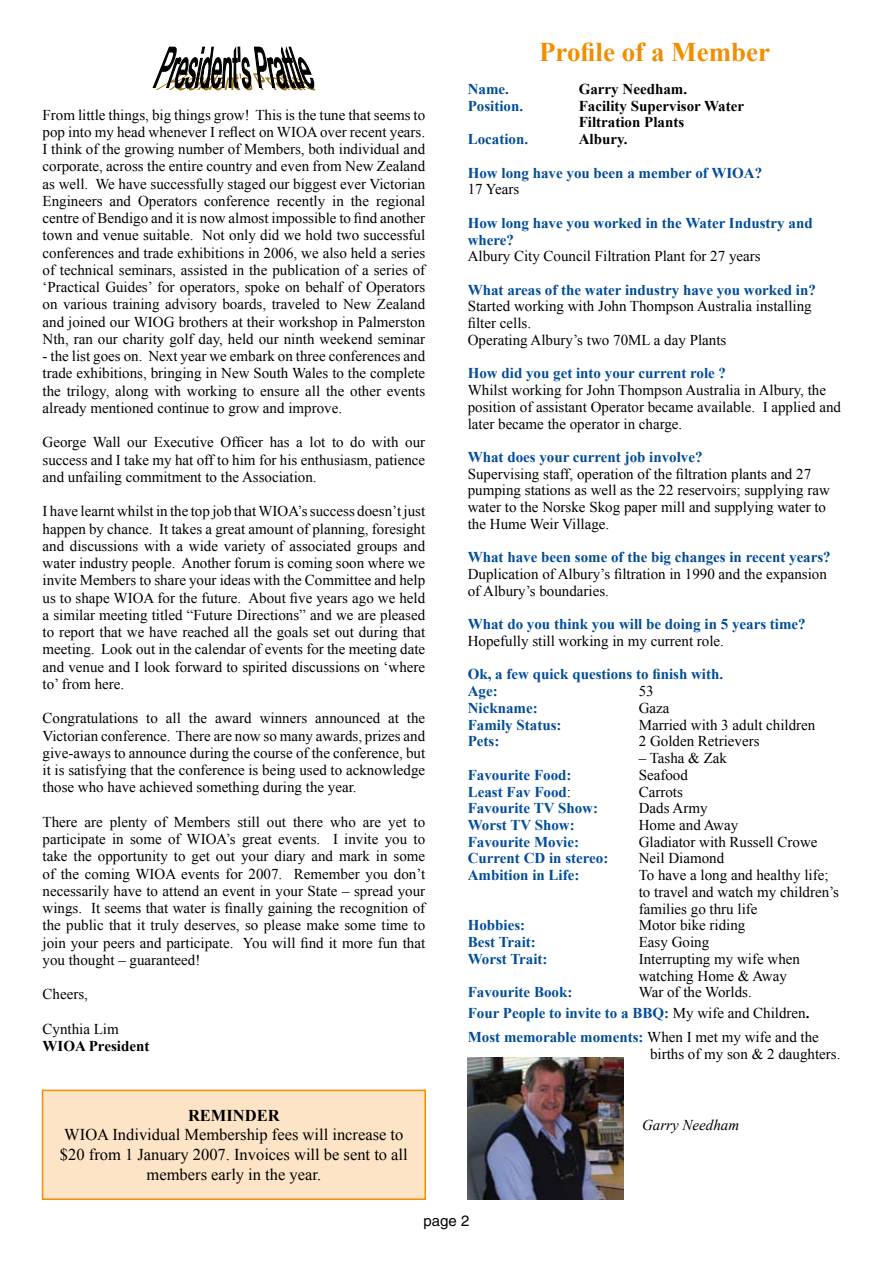
<style>
.page{position:relative;width:893px;height:1263px;background:#fff}
.page>*{position:absolute;margin:0;border:0;box-sizing:border-box;transform-origin:0 0}
.t1{font:700 27px "Times New Roman";color:#f18e00}
.t2{font:16.5px/19.8px "Times New Roman";color:#000;text-align:center}
.t3{font:700 16.5px "Times New Roman";color:#000}
.t4{font:15px/17.2px "Times New Roman";color:#000}
.t5{font:700 15px/16.6px "Times New Roman";color:#004c99}
.t6{font:700 15px/16.8px "Times New Roman";color:#000}
.t7{font:italic 15px "Times New Roman";color:#000}
.t8{font:15px "Helvetica";color:#000}
.s1{font-weight:400;color:#000}
.s2{font-weight:700;color:#004c99}
.s3{font-weight:700}
</style>
<div class="page">
<svg style="left:153px;top:47px;width:162px;height:43px"></svg>
<img style="left:468px;top:1057px;width:156px;height:142px">
<div style="left:43px;top:1090px;width:382px;height:109px;background:#fde4c6"></div>
<div style="left:42px;top:1090px;width:384px;height:110px;border:2px solid #f18e00"></div>
<p class="t4" style="left:43px;top:106px;width:384px;text-align:justify">From little things, big things grow! This is the tune that seems to pop into my head whenever I reflect on WIOA over recent years.<br>I think of the growing number of Members, both individual and corporate, across the entire country and even from New Zealand as well. We have successfully staged our biggest ever Victorian Engineers and Operators conference recently in the regional centre of Bendigo and it is now almost impossible to find another town and venue suitable. Not only did we hold two successful conferences and trade exhibitions in 2006, we also held a series of technical seminars, assisted in the publication of a series of ‘Practical Guides’ for operators, spoke on behalf of Operators on various training advisory boards, traveled to New Zealand and joined our WIOG brothers at their workshop in Palmerston Nth, ran our charity golf day, held our ninth weekend seminar</p>
<p class="t4" style="left:43px;top:347px;width:384px;text-align:justify">- the list goes on. Next year we embark on three conferences and trade exhibitions, bringing in New South Wales to the complete the trilogy, along with working to ensure all the other events already mentioned continue to grow and improve.</p>
<p class="t4" style="left:43px;top:433px;width:384px;text-align:justify">George Wall our Executive Officer has a lot to do with our success and I take my hat off to him for his enthusiasm, patience and unfailing commitment to the Association.</p>
<p class="t4" style="left:43px;top:502px;width:384px;text-align:justify">I have learnt whilst in the top job that WIOA’s success doesn’t just happen by chance. It takes a great amount of planning, foresight and discussions with a wide variety of associated groups and water industry people. Another forum is coming soon where we invite Members to share your ideas with the Committee and help us to shape WIOA for the future. About five years ago we held a similar meeting titled “Future Directions” and we are pleased to report that we have reached all the goals set out during that meeting. Look out in the calendar of events for the meeting date and venue and I look forward to spirited discussions on ‘where to’ from here.</p>
<p class="t4" style="left:43px;top:709px;width:384px;text-align:justify">Congratulations to all the award winners announced at the Victorian conference. There are now so many awards, prizes and give-aways to announce during the course of the conference, but it is satisfying that the conference is being used to acknowledge those who have achieved something during the year.</p>
<p class="t4" style="left:43px;top:813px;width:384px;text-align:justify">There are plenty of Members still out there who are yet to participate in some of WIOA’s great events. I invite you to take the opportunity to get out your diary and mark in some of the coming WIOA events for 2007. Remember you don’t necessarily have to attend an event in your State – spread your wings. It seems that water is finally gaining the recognition of the public that it truly deserves, so please make some time to join your peers and participate. You will find it more fun that you thought – guaranteed!</p>
<p class="t4" style="left:43px;top:985px;width:47px">Cheers,</p>
<p class="t4" style="left:43px;top:1020px;width:78px">Cynthia Lim</p>
<p class="t6" style="left:43px;top:1037px;width:108px">WIOA President</p>
<p class="t3" style="left:188px;top:1104px;width:93px">REMINDER</p>
<p class="t2" style="left:60px;top:1125px;width:349px">WIOA Individual Membership fees will increase to $20 from 1 January 2007. Invoices will be sent to all members early in the year.</p>
<h1 class="t1" style="left:539px;top:33px;width:233px">Profile of a Member</h1>
<p class="t5" style="left:468px;top:80px;width:43px">Name.</p>
<p class="t6" style="left:579px;top:80px;width:110px">Garry Needham.</p>
<p class="t5" style="left:468px;top:97px;width:57px">Position.</p>
<p class="t6" style="left:579px;top:97px;width:167px">Facility Supervisor Water<br>Filtration Plants</p>
<p class="t5" style="left:468px;top:130px;width:62px">Location.</p>
<p class="t6" style="left:579px;top:130px;width:50px">Albury.</p>
<p class="t5" style="left:468px;top:164px;width:296px">How long have you been a member of WIOA?</p>
<p class="t4" style="left:468px;top:181px;width:53px">17 Years</p>
<p class="t5" style="left:468px;top:214px;width:346px">How long have you worked in the Water Industry and where?</p>
<p class="t4" style="left:468px;top:247px;width:294px">Albury City Council Filtration Plant for 27 years</p>
<p class="t5" style="left:468px;top:281px;width:350px">What areas of the water industry have you worked in?</p>
<p class="t4" style="left:468px;top:298px;width:345px;line-height:16.8px">Started working with John Thompson Australia installing filter cells.<br>Operating Albury’s two 70ML a day Plants</p>
<p class="t5" style="left:468px;top:365px;width:260px">How did you get into your current role ?</p>
<p class="t4" style="left:468px;top:381px;width:375px;line-height:16.8px">Whilst working for John Thompson Australia in Albury, the position of assistant Operator became available. I applied and later became the operator in charge.</p>
<p class="t5" style="left:468px;top:448px;width:236px">What does your current job involve?</p>
<p class="t4" style="left:468px;top:465px;width:364px;line-height:16.8px">Supervising staff, operation of the filtration plants and 27 pumping stations as well as the 22 reservoirs; supplying raw water to the Norske Skog paper mill and supplying water to the Hume Weir Village.</p>
<p class="t5" style="left:468px;top:549px;width:365px">What have been some of the big changes in recent years?</p>
<p class="t4" style="left:468px;top:565px;width:361px;line-height:16.6px">Duplication of Albury’s filtration in 1990 and the expansion of Albury’s boundaries.</p>
<p class="t5" style="left:468px;top:616px;width:339px">What do you think you will be doing in 5 years time?</p>
<p class="t4" style="left:468px;top:632px;width:258px">Hopefully still working in my current role.</p>
<p class="t5" style="left:468px;top:666px;width:257px">Ok, a few quick questions to finish with.<br>Age:</p>
<p class="t4" style="left:639px;top:682px;width:16px">53</p>
<p class="t5" style="left:468px;top:699px;width:71px">Nickname:</p>
<p class="t4" style="left:639px;top:699px;width:32px">Gaza</p>
<p class="t5" style="left:468px;top:716px;width:95px">Family Status:</p>
<p class="t4" style="left:639px;top:716px;width:178px">Married with 3 adult children</p>
<p class="t5" style="left:468px;top:733px;width:33px">Pets:</p>
<p class="t4" style="left:639px;top:732px;width:122px">2 Golden Retrievers</p>
<p class="t4" style="left:639px;top:749px;width:90px">– Tasha &amp; Zak</p>
<p class="t5" style="left:468px;top:766px;width:105px">Favourite Food:</p>
<p class="t4" style="left:639px;top:766px;width:51px">Seafood</p>
<p class="t5" style="left:468px;top:783px;width:105px">Least Fav Food<span class="s1">:</span></p>
<p class="t4" style="left:639px;top:783px;width:46px">Carrots</p>
<p class="t5" style="left:468px;top:799px;width:132px">Favourite TV Show:</p>
<p class="t4" style="left:639px;top:799px;width:70px">Dads Army</p>
<p class="t5" style="left:468px;top:816px;width:108px">Worst TV Show:</p>
<p class="t4" style="left:639px;top:816px;width:101px">Home and Away</p>
<p class="t5" style="left:468px;top:833px;width:113px">Favourite Movie:</p>
<p class="t4" style="left:639px;top:833px;width:180px">Gladiator with Russell Crowe</p>
<p class="t5" style="left:468px;top:850px;width:142px">Current CD in stereo:</p>
<p class="t4" style="left:639px;top:850px;width:87px">Neil Diamond</p>
<p class="t5" style="left:468px;top:866px;width:113px">Ambition in Life:</p>
<p class="t4" style="left:639px;top:866px;width:202px;line-height:16.8px">To have a long and healthy life; to travel and watch my children’s families go thru life</p>
<p class="t5" style="left:468px;top:917px;width:59px">Hobbies:</p>
<p class="t4" style="left:639px;top:916px;width:108px">Motor bike riding</p>
<p class="t5" style="left:468px;top:933px;width:70px">Best Trait:</p>
<p class="t4" style="left:639px;top:933px;width:72px">Easy Going</p>
<p class="t5" style="left:468px;top:950px;width:81px">Worst Trait:</p>
<p class="t4" style="left:639px;top:950px;width:163px;line-height:16.6px">Interrupting my wife when watching Home &amp; Away</p>
<p class="t5" style="left:468px;top:983px;width:106px">Favourite Book:</p>
<p class="t4" style="left:468px;top:981px;width:343px;line-height:21px;text-indent:171px">War of the Worlds.<br><span class="s2">Four People to invite to a BBQ:</span> My wife and Children<span class="s3">.</span></p>
<p class="t4" style="left:650px;top:1029px;width:192px;line-height:16.6px;text-indent:-182px"><span class="s2">Most memorable moments:</span> When I met my wife and the births of my son &amp; 2 daughters.</p>
<p class="t7" style="left:642px;top:1115px;width:99px">Garry Needham</p>
<p class="t8" style="left:424px;top:1212px;width:47px">page 2</p>
</div>
